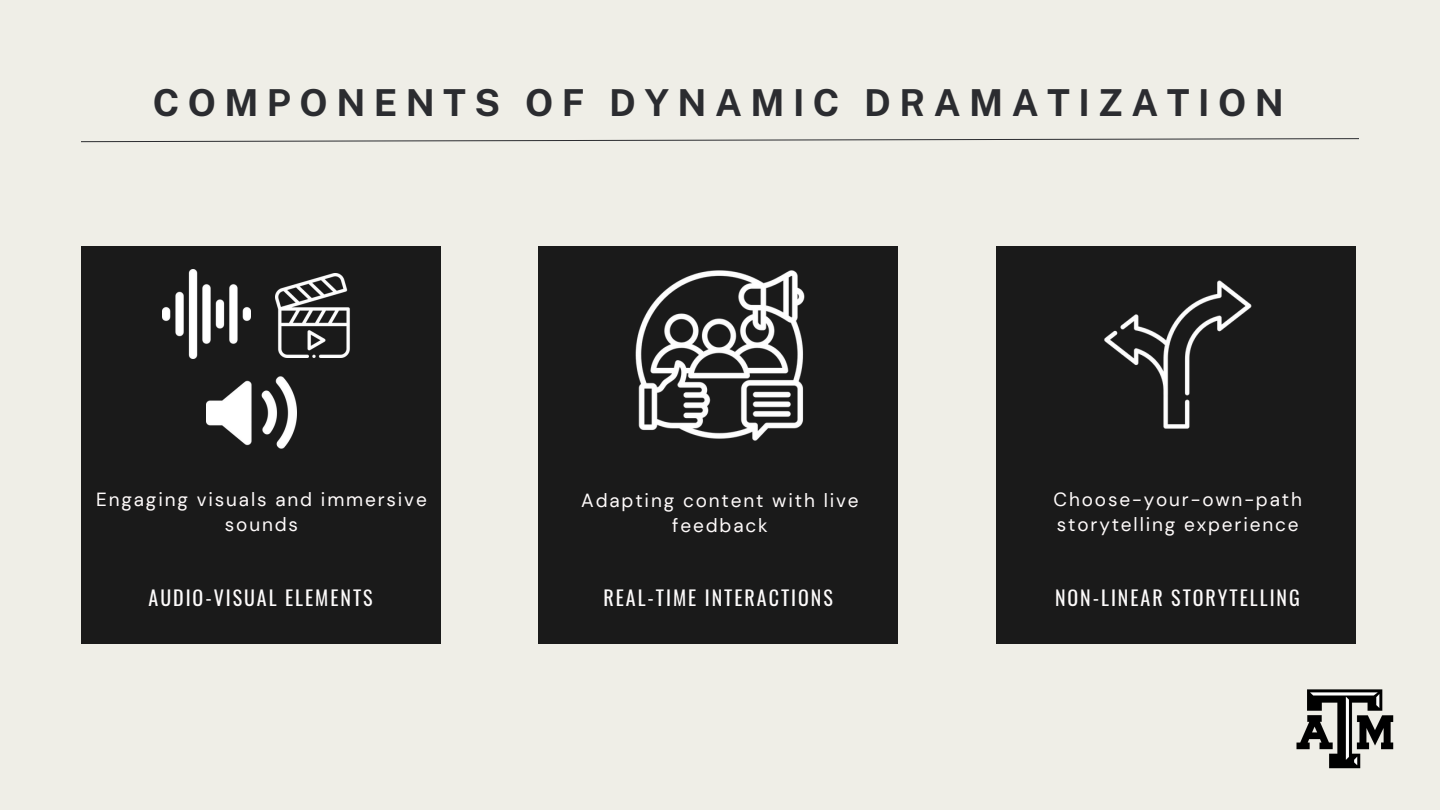
<style>
.page{position:relative;width:1440px;height:810px;background:#efeee7}
.page>*{position:absolute;margin:0;border:0;box-sizing:border-box;transform-origin:0 0}
.t1{font:700 37.1px "Public Sans";letter-spacing:.225em;color:#2b2c30}
.t2{font:20px "Oswald";letter-spacing:.1em;color:#fdfbfb}
.t3{font:19px/25.5px "DM Sans";letter-spacing:.1em;color:#fffbfb;text-align:center}
</style>
<div class="page">
<svg style="left:81px;top:138px;width:1278px;height:4px"></svg>
<img style="left:1296px;top:689px;width:98px;height:80px">
<div style="left:81px;top:246px;width:359px;height:398px;background:#1a1a1a"></div>
<img style="left:162px;top:270px;width:89px;height:88px">
<img style="left:275px;top:274px;width:75px;height:84px">
<img style="left:207px;top:376px;width:90px;height:73px">
<div style="left:996px;top:246px;width:359px;height:398px;background:#1a1a1a"></div>
<img style="left:1104px;top:281px;width:148px;height:148px">
<div style="left:539px;top:246px;width:359px;height:398px;background:#1a1a1a"></div>
<img style="left:635px;top:270px;width:170px;height:171px">
<p class="t1" style="left:153px;top:80px;width:1133px">COMPONENTS OF DYNAMIC DRAMATIZATION</p>
<h2 class="t3" style="left:96px;top:487px;width:332px">Engaging visuals and immersive sounds</h2>
<p class="t2" style="left:149px;top:582px;width:226px">AUDIO-VISUAL ELEMENTS</p>
<p class="t3" style="left:581px;top:488px;width:279px">Adapting content with live feedback</p>
<h2 class="t2" style="left:603px;top:582px;width:231px">REAL-TIME INTERACTIONS</h2>
<h2 class="t3" style="left:1054px;top:487px;width:250px;text-align:left">Choose-your-own-path storytelling experience</h2>
<p class="t2" style="left:1055px;top:582px;width:246px">NON-LINEAR STORYTELLING</p>
</div>
